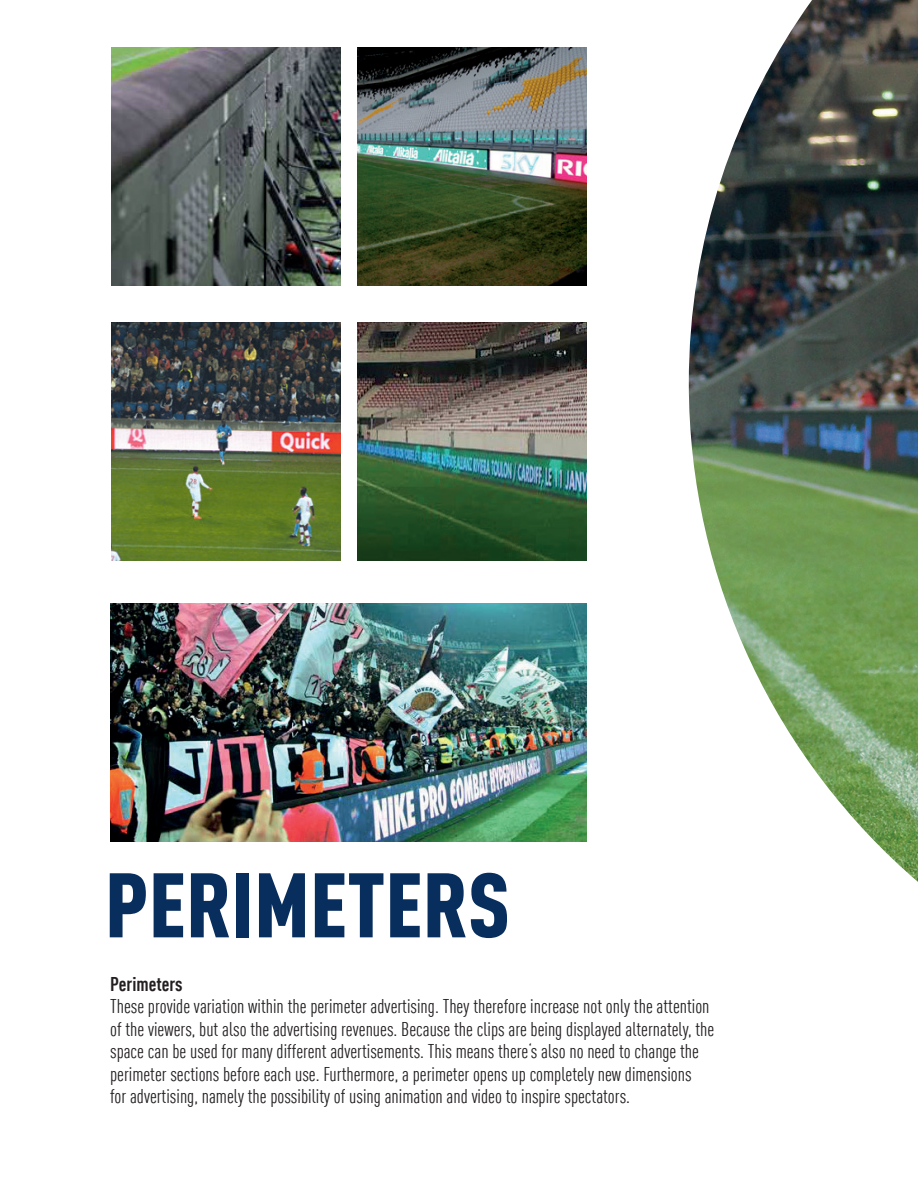
<style>
.page{position:relative;width:918px;height:1188px;background:#fff}
.page>*{position:absolute;margin:0;border:0;box-sizing:border-box;transform-origin:0 0}
.t1{font:900 90px "MPDIN Pro Cond";color:#082e5e}
.t2{font:19.5px/22.5px "MPDIN Pro Cond";color:#231f20}
.t3{font:700 19.5px "MPDIN Pro Cond";color:#231f20}
</style>
<div class="page">
<img style="left:689px;top:0;width:229px;height:882px">
<img style="left:357px;top:323px;width:230px;height:238px">
<img style="left:357px;top:48px;width:230px;height:238px">
<img style="left:111px;top:323px;width:230px;height:238px">
<img style="left:111px;top:48px;width:230px;height:238px">
<img style="left:110px;top:604px;width:477px;height:238px">
<h1 class="t1" style="left:105px;top:841px;width:407px">PERIMETERS</h1>
<p class="t3" style="left:110px;top:970px;width:74px">Perimeters</p>
<p class="t2" style="left:110px;top:995px;width:606px">These provide variation within the perimeter advertising. They therefore increase not only the attention of the viewers, but also the advertising revenues. Because the clips are being displayed alternately, the space can be used for many different advertisements. This means there‘s also no need to change the perimeter sections before each use. Furthermore, a perimeter opens up completely new dimensions<br>for advertising, namely the possibility of using animation and video to inspire spectators.</p>
</div>
